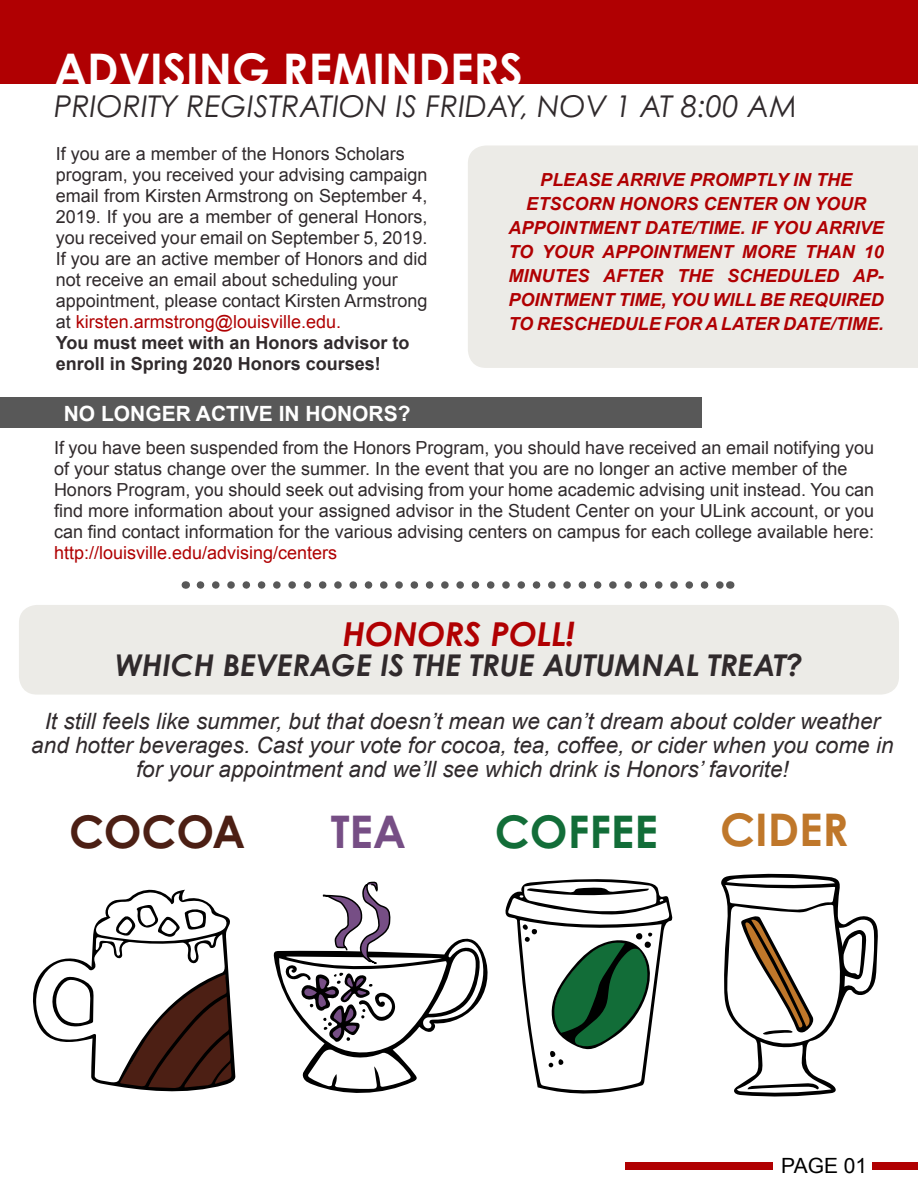
<style>
.page{position:relative;width:918px;height:1188px;background:#fff}
.page>*{position:absolute;margin:0;border:0;box-sizing:border-box;transform-origin:0 0}
.t1{font:700 45px "Century Gothic Pro";color:#fff}
.t2{font:700 45px "Century Gothic Pro";color:#126d38}
.t3{font:700 45px "Century Gothic Pro";letter-spacing:-.005em;color:#4c1f14}
.t4{font:700 45px "Century Gothic Pro";color:#bf772a}
.t5{font:700 45px "Century Gothic Pro";color:#764e85}
.t6{font:italic 700 33px "Century Gothic Pro";color:#b00002}
.t7{font:italic 30px "Century Gothic Pro";color:#302a2c}
.t8{font:italic 700 30px "Century Gothic Pro";color:#302a2c}
.t9{font:italic 22.5px/24px "Arial";color:#302a2c;text-align:center}
.t10{font:700 21px "Arial";color:#fff}
.t11{font:21px "Arial";color:#000}
.t12{font:18px/21px "Arial";color:#302a2c}
.t13{font:italic 700 18px/24px "Arial";color:#b00002;text-align:justify}
.t14{font:700 18px "Arial";color:#302a2c}
.s1{color:#b00002}
</style>
<div class="page">
<div style="left:0;top:0;width:918px;height:84px;background:#b00002"></div>
<div style="left:872px;top:1162px;width:46px;height:8px;background:#b00002"></div>
<div style="left:625px;top:1162px;width:148px;height:8px;background:#b00002"></div>
<div style="left:468px;top:146px;width:450px;height:222px;background:#ecebe7"></div>
<div style="left:19px;top:605px;width:880px;height:90px;background:#ecebe7;border-radius:18px"></div>
<div style="left:0;top:398px;width:702px;height:30px;background:#585858"></div>
<svg style="left:721px;top:873px;width:157px;height:224px"></svg>
<svg style="left:200px;top:581px;width:522px;height:8px"></svg>
<svg style="left:505px;top:879px;width:167px;height:215px"></svg>
<svg style="left:33px;top:889px;width:203px;height:203px"></svg>
<svg style="left:274px;top:881px;width:214px;height:212px"></svg>
<p class="t1" style="left:54px;top:41px;width:470px">ADVISING REMINDERS</p>
<p class="t7" style="left:54px;top:88px;width:745px">PRIORITY REGISTRATION IS FRIDAY, NOV 1 AT 8:00 AM</p>
<p class="t12" style="left:56px;top:143px;width:351px">If you are a member of the Honors Scholars</p>
<p class="t12" style="left:56px;top:164px;width:373px;text-align:justify">program, you received your advising campaign email from Kirsten Armstrong on September 4, 2019. If you are a member of general Honors, you received your email on September 5, 2019.</p>
<p class="t12" style="left:56px;top:248px;width:373px">If you are an active member of Honors and did not receive an email about scheduling your</p>
<p class="t12" style="left:56px;top:290px;width:373px">appointment, please contact Kirsten Armstrong at <span class="s1">kirsten.armstrong@louisville.edu.</span></p>
<p class="t14" style="left:56px;top:331px;width:355px">You must meet with an Honors advisor to</p>
<p class="t14" style="left:56px;top:352px;width:327px">enroll in Spring 2020 Honors courses!</p>
<p class="t10" style="left:64px;top:400px;width:348px">NO LONGER ACTIVE IN HONORS?</p>
<p class="t13" style="left:540px;top:168px;width:313px">PLEASE ARRIVE PROMPTLY IN THE</p>
<p class="t13" style="left:526px;top:192px;width:341px">ETSCORN HONORS CENTER ON YOUR</p>
<p class="t13" style="left:509px;top:216px;width:377px">APPOINTMENT DATE/TIME. IF YOU ARRIVE TO YOUR APPOINTMENT MORE THAN 10<br>MINUTES AFTER THE SCHEDULED AP-POINTMENT TIME, YOU WILL BE REQUIRED TO RESCHEDULE FOR A LATER DATE/TIME.</p>
<p class="t12" style="left:54px;top:438px;width:822px">If you have been suspended from the Honors Program, you should have received an email notifying you of your status change over the summer. In the event that you are no longer an active member of the</p>
<p class="t12" style="left:54px;top:480px;width:822px;text-align:justify">Honors Program, you should seek out advising from your home academic advising unit instead. You can find more information about your assigned advisor in the Student Center on your ULink account, or you can find contact information for the various advising centers on campus for each college available here: <span class="s1">http://louisville.edu/advising/centers</span></p>
<p class="t6" style="left:343px;top:613px;width:234px">HONORS POLL!</p>
<p class="t8" style="left:115px;top:646px;width:689px">WHICH BEVERAGE IS THE TRUE AUTUMNAL TREAT?</p>
<p class="t9" style="left:45px;top:709px;width:837px">It still feels like summer, but that doesn’t mean we can’t dream about colder weather</p>
<p class="t9" style="left:31px;top:733px;width:864px">and hotter beverages. Cast your vote for cocoa, tea, coffee, or cider when you come in for your appointment and we’ll see which drink is Honors’ favorite!</p>
<p class="t3" style="left:69px;top:804px;width:178px">COCOA</p>
<p class="t2" style="left:495px;top:804px;width:164px">COFFEE</p>
<p class="t4" style="left:720px;top:802px;width:130px">CIDER</p>
<p class="t5" style="left:331px;top:804px;width:77px">TEA</p>
<p class="t11" style="left:781px;top:1152px;width:87px">PAGE 01</p>
</div>
